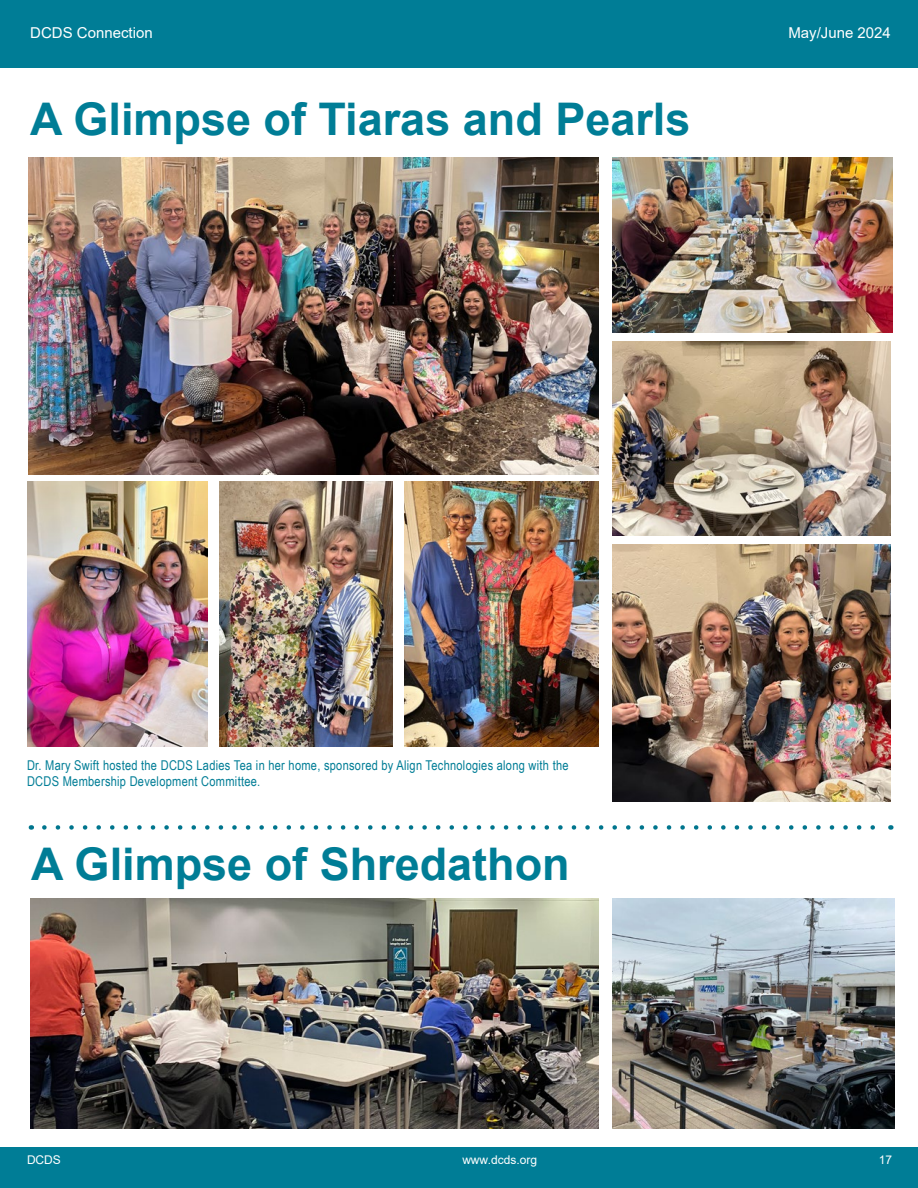
<style>
.page{position:relative;width:918px;height:1188px;background:#fff}
.page>*{position:absolute;margin:0;border:0;box-sizing:border-box;transform-origin:0 0}
.t1{font:700 45px "Arial";color:#007d96}
.t2{font:15px "Arial";color:#fff}
.t3{font:13.5px/16.2px "Arial Narrow";letter-spacing:.02em;color:#007d96}
.t4{font:12px "Arial";color:#fff}
</style>
<div class="page">
<div style="left:0;top:0;width:918px;height:60px;background:#007d96"></div>
<div style="left:0;top:51px;width:918px;height:17px;background:#007d96"></div>
<div style="left:0;top:1148px;width:918px;height:40px;background:#007d96"></div>
<svg style="left:44px;top:825px;width:831px;height:5px"></svg>
<img style="left:30px;top:899px;width:568px;height:230px">
<img style="left:612px;top:899px;width:282px;height:230px">
<img style="left:29px;top:158px;width:569px;height:316px">
<img style="left:27px;top:482px;width:181px;height:265px">
<img style="left:612px;top:158px;width:280px;height:175px">
<img style="left:219px;top:482px;width:174px;height:264px">
<img style="left:404px;top:482px;width:194px;height:264px">
<img style="left:612px;top:545px;width:279px;height:256px">
<img style="left:612px;top:341px;width:279px;height:194px">
<p class="t2" style="left:30px;top:22px;width:124px">DCDS Connection</p>
<p class="t2" style="left:788px;top:22px;width:104px">May/June 2024</p>
<h1 class="t1" style="left:30px;top:88px;width:662px">A Glimpse of Tiaras and Pearls</h1>
<p class="t3" style="left:27px;top:757px;width:543px">Dr. Mary Swift hosted the DCDS Ladies Tea in her home, sponsored by Align Technologies along with the<br>DCDS Membership Development Committee.</p>
<h1 class="t1" style="left:31px;top:832px;width:540px">A Glimpse of Shredathon</h1>
<p class="t4" style="left:27px;top:1152px;width:35px">DCDS</p>
<p class="t4" style="left:462px;top:1152px;width:76px">www.dcds.org</p>
<p class="t4" style="left:879px;top:1152px;width:15px">17</p>
</div>
